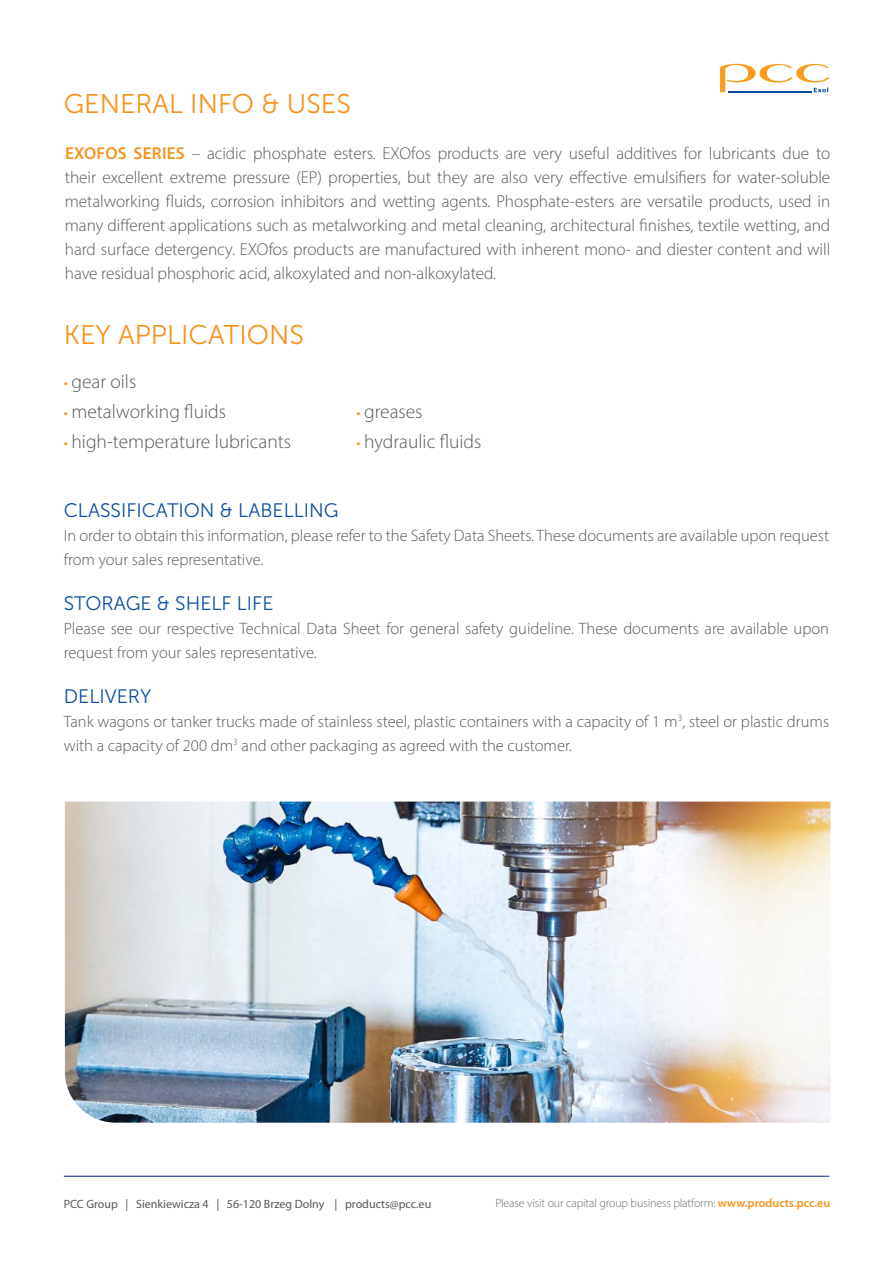
<style>
.page{position:relative;width:893px;height:1263px;background:#fff}
.page>*{position:absolute;margin:0;border:0;box-sizing:border-box;transform-origin:0 0}
.t1{font:27px "Museo Sans 300";color:#f7931d}
.t2{font:300 19.5px "Myriad Pro";color:#57585a}
.t3{font:19.5px "Museo Sans 300";color:#0d4da1}
.t4{font:300 17.25px/24px "Myriad Pro";letter-spacing:-.005em;color:#57585a;text-align:justify}
.t5{font:300 16.5px/24px "Myriad Pro";color:#57585a}
.t6{font:300 12px "Myriad Pro";letter-spacing:-.01em;color:#6c6d70}
.t7{font:12px "Myriad Pro";color:#57585a}
.s1{font-weight:600;color:#f7931d}
.s2{font-size:16.5px;color:#f7931d}
</style>
<div class="page">
<hr style="left:64px;top:1176px;width:765px;height:1px;background:#253f8e">
<svg style="left:720px;top:64px;width:110px;height:28px"></svg>
<hr style="left:728px;top:91px;width:84px;height:1px;background:#0d4da1">
<img style="left:65px;top:801px;width:765px;height:322px">
<p class="t1" style="left:64px;top:89px;width:289px">GENERAL INFO &amp; USES</p>
<p class="t4" style="left:65px;top:141px;width:767px"><span class="s1">EXOFOS SERIES</span> – acidic phosphate esters. EXOfos products are very useful additives for lubricants due to their excellent extreme pressure (EP) properties, but they are also very effective emulsifiers for water-soluble metalworking fluids, corrosion inhibitors and wetting agents. Phosphate-esters are versatile products, used in many different applications such as metalworking and metal cleaning, architectural finishes, textile wetting, and hard surface detergency. EXOfos products are manufactured with inherent mono- and diester content and will have residual phosphoric acid, alkoxylated and non-alkoxylated.</p>
<p class="t1" style="left:64px;top:320px;width:242px">KEY APPLICATIONS</p>
<p class="t2" style="left:64px;top:370px;width:74px"><span class="s2">•</span> gear oils</p>
<p class="t2" style="left:64px;top:400px;width:164px"><span class="s2">•</span> metalworking fluids</p>
<p class="t2" style="left:64px;top:430px;width:229px"><span class="s2">•</span> high-temperature lubricants</p>
<p class="t2" style="left:357px;top:400px;width:67px"><span class="s2">•</span> greases</p>
<p class="t2" style="left:357px;top:430px;width:126px"><span class="s2">•</span> hydraulic fluids</p>
<p class="t3" style="left:64px;top:499px;width:276px">CLASSIFICATION &amp; LABELLING</p>
<p class="t5" style="left:64px;top:523px;width:767px">In order to obtain this information, please refer to the Safety Data Sheets. These documents are available upon request from your sales representative.</p>
<p class="t3" style="left:64px;top:592px;width:211px">STORAGE &amp; SHELF LIFE</p>
<p class="t5" style="left:64px;top:616px;width:767px">Please see our respective Technical Data Sheet for general safety guideline. These documents are available upon request from your sales representative.</p>
<p class="t3" style="left:64px;top:685px;width:89px">DELIVERY</p>
<p class="t5" style="left:64px;top:709px;width:767px">Tank wagons or tanker trucks made of stainless steel, plastic containers with a capacity of 1 m<sup>3</sup>, steel or plastic drums with a capacity of 200 dm<sup>3</sup> and other packaging as agreed with the customer.</p>
<p class="t7" style="left:64px;top:1197px;width:369px">PCC Group | Sienkiewicza 4 | 56-120 Brzeg Dolny | products@pcc.eu</p>
<p class="t6" style="left:495px;top:1196px;width:336px">Please visit our capital group business platform: <span class="s1">www.products.pcc.eu</span></p>
</div>
